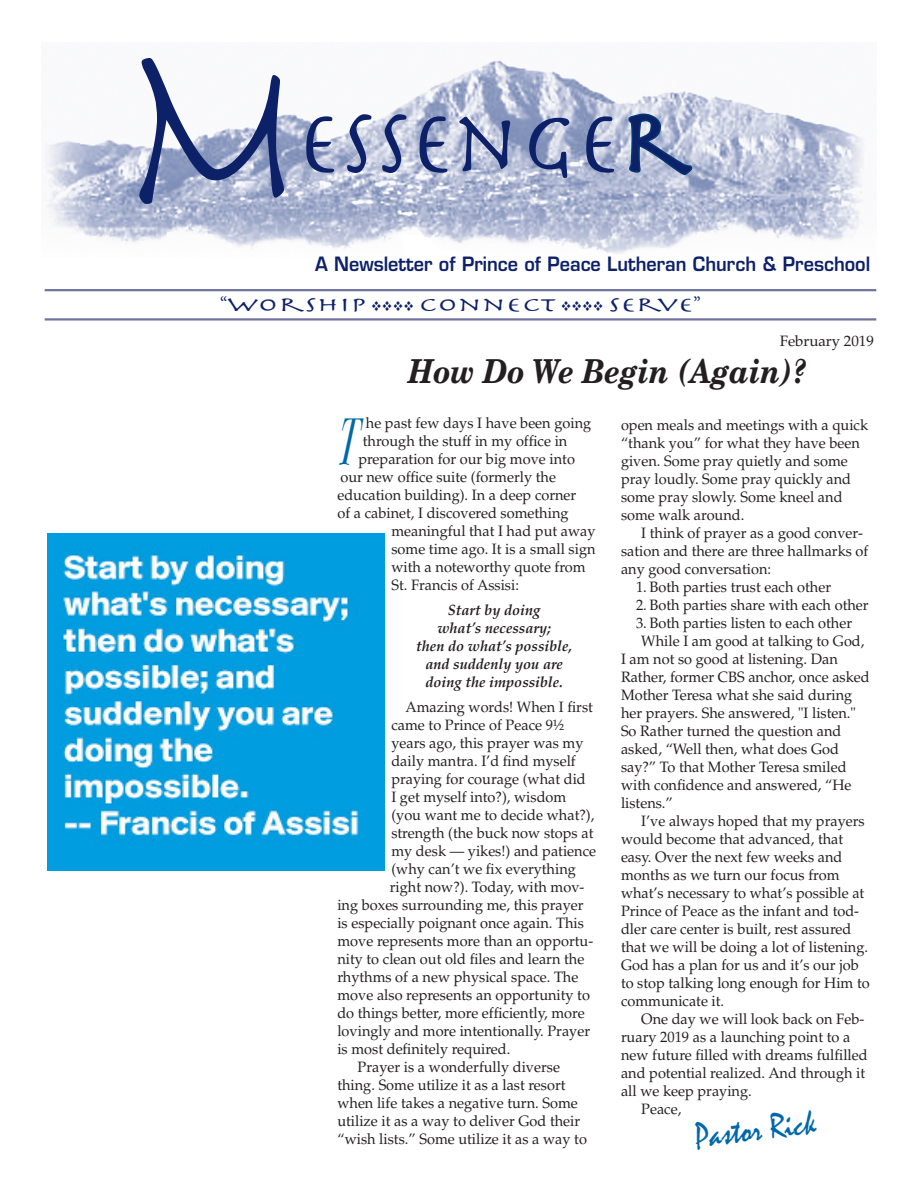
<style>
.page{position:relative;width:918px;height:1188px;background:#fff}
.page>*{position:absolute;margin:0;border:0;box-sizing:border-box;transform-origin:0 0}
.t1{font:243px "Herculanum";color:#0d2169;scale:.59 1}
.t2{font:90px "Herculanum";color:#0d2169}
.Body_text{font:italic 64.8px "Bodoni Svty Two ITCTT";color:#0068a9;scale:.56 1}
.Announcement{font:36px "Mistral";color:#0068a9;scale:.9 1}
.Headline{font:italic 700 33px "New Century Schlbk";color:#231f20;scale:.89 1}
.Body_text-2{font:20.7px "Herculanum";color:#0d2169;scale:1.57 1}
.Body_text-3{font:600 19.2px "Eurostile";color:#0d2169;scale:.93 1}
.Body_text-4{font:15px/18px "Palatino";color:#231f20}
.Body_text-5{font:italic 700 15px/18px "Palatino";color:#231f20;text-align:center}
.s1{font-family:"Minion Pro"}
</style>
<div class="page">
<hr style="left:45px;top:289px;width:831px;height:2px;background:#7072a3">
<hr style="left:45px;top:318px;width:831px;height:3px;background:#7072a3">
<img style="left:45px;top:60px;width:819px;height:194px">
<svg style="left:627px;top:112px;width:68px;height:65px;background:#96a7c5"></svg>
<img style="left:47px;top:533px;width:338px;height:338px">
<p class="t1" style="left:129px;top:-29px;width:286px">M</p>
<p class="t2" style="left:297px;top:86px;width:396px">ESSENGER</p>
<p class="Body_text-3" style="left:315px;top:252px;width:598px">A Newsletter of Prince of Peace Lutheran Church &amp; Preschool</p>
<p class="Body_text-2" style="left:220px;top:291px;width:308px"><span class="s1">“</span>WORSHIP ❖❖❖❖ CONNECT ❖❖❖❖ SERVE<span class="s1">”</span></p>
<p class="Body_text-4" style="left:780px;top:332px;width:96px">February 2019</p>
<p class="Headline" style="left:408px;top:351px;width:450px">How Do We Begin (Again)?</p>
<p class="Body_text" style="left:338px;top:386px;width:38px">T</p>
<p class="Body_text-4" style="left:366px;top:414px;width:227px">he past few days I have been going</p>
<p class="Body_text-4" style="left:363px;top:432px;width:206px">through the stuff in my office in</p>
<p class="Body_text-4" style="left:358px;top:450px;width:218px">preparation for our big move into</p>
<p class="Body_text-4" style="left:340px;top:468px;width:217px">our new office suite (formerly the</p>
<p class="Body_text-4" style="left:337px;top:486px;width:240px">education building). In a deep corner</p>
<p class="Body_text-4" style="left:337px;top:504px;width:233px">of a cabinet, I discovered something</p>
<p class="Body_text-4" style="left:391px;top:522px;width:206px">meaningful that I had put away</p>
<p class="Body_text-4" style="left:391px;top:540px;width:206px">some time ago. It is a small sign</p>
<p class="Body_text-4" style="left:391px;top:558px;width:196px">with a noteworthy quote from</p>
<p class="Body_text-4" style="left:391px;top:576px;width:129px">St. Francis of Assisi:</p>
<p class="Body_text-5" style="left:437px;top:601px;width:115px">Start by doing what’s necessary;</p>
<p class="Body_text-5" style="left:416px;top:637px;width:158px">then do what’s possible, and suddenly you are doing the impossible.</p>
<p class="Body_text-4" style="left:405px;top:698px;width:189px">Amazing words! When I first</p>
<p class="Body_text-4" style="left:391px;top:716px;width:174px">came to Prince of Peace 9½</p>
<p class="Body_text-4" style="left:391px;top:734px;width:194px">years ago, this prayer was my</p>
<p class="Body_text-4" style="left:391px;top:752px;width:186px">daily mantra. I’d find myself</p>
<p class="Body_text-4" style="left:391px;top:770px;width:196px">praying for courage (what did</p>
<p class="Body_text-4" style="left:391px;top:788px;width:176px">I get myself into?), wisdom</p>
<p class="Body_text-4" style="left:391px;top:806px;width:204px">(you want me to decide what?),</p>
<p class="Body_text-4" style="left:391px;top:824px;width:204px">strength (the buck now stops at</p>
<p class="Body_text-4" style="left:391px;top:842px;width:206px">my desk — yikes!) and patience</p>
<p class="Body_text-4" style="left:391px;top:860px;width:186px">(why can’t we fix everything</p>
<p class="Body_text-4" style="left:390px;top:878px;width:196px">right now?). Today, with mov-</p>
<p class="Body_text-4" style="left:337px;top:896px;width:248px">ing boxes surrounding me, this prayer</p>
<p class="Body_text-4" style="left:337px;top:914px;width:248px">is especially poignant once again. This</p>
<p class="Body_text-4" style="left:337px;top:932px;width:257px">move represents more than an opportu-</p>
<p class="Body_text-4" style="left:337px;top:950px;width:248px">nity to clean out old files and learn the</p>
<p class="Body_text-4" style="left:337px;top:968px;width:243px">rhythms of a new physical space. The</p>
<p class="Body_text-4" style="left:337px;top:986px;width:254px">move also represents an opportunity to</p>
<p class="Body_text-4" style="left:337px;top:1004px;width:249px">do things better, more efficiently, more</p>
<p class="Body_text-4" style="left:337px;top:1022px;width:254px">lovingly and more intentionally. Prayer</p>
<p class="Body_text-4" style="left:337px;top:1040px;width:175px">is most definitely required.</p>
<p class="Body_text-4" style="left:337px;top:1058px;width:251px;text-indent:20px">Prayer is a wonderfully diverse thing. Some utilize it as a last resort when life takes a negative turn. Some utilize it as a way to deliver God their “wish lists.” Some utilize it as a way to</p>
<p class="Body_text-4" style="left:621px;top:416px;width:249px">open meals and meetings with a quick “thank you” for what they have been given. Some pray quietly and some pray loudly. Some pray quickly and some pray slowly. Some kneel and some walk around.</p>
<p class="Body_text-4" style="left:621px;top:524px;width:249px;text-indent:20px">I think of prayer as a good conver&shy;sation and there are three hallmarks of any good conversation:</p>
<p class="Body_text-4" style="left:636px;top:578px;width:197px">1. Both parties trust each other</p>
<p class="Body_text-4" style="left:636px;top:596px;width:234px">2. Both parties share with each other</p>
<p class="Body_text-4" style="left:636px;top:614px;width:218px">3. Both parties listen to each other</p>
<p class="Body_text-4" style="left:621px;top:632px;width:250px;text-indent:20px">While I am good at talking to God,<br>I am not so good at listening. Dan<br>Rather, former CBS anchor, once asked<br>Mother Teresa what she said during her prayers. She answered, "I listen."<br>So Rather turned the question and asked, “Well then, what does God say?” To that Mother Teresa smiled with confidence and answered, “He listens.”</p>
<p class="Body_text-4" style="left:621px;top:812px;width:250px;text-indent:20px">I’ve always hoped that my prayers would become that advanced, that easy. Over the next few weeks and months as we turn our focus from what’s necessary to what’s possible at Prince of Peace as the infant and tod&shy;dler care center is built, rest assured that we will be doing a lot of listening.<br>God has a plan for us and it’s our job to stop talking long enough for Him to communicate it.</p>
<p class="Body_text-4" style="left:621px;top:1010px;width:248px;text-indent:20px">One day we will look back on Feb&shy;ruary 2019 as a launching point to a new future filled with dreams fulfilled and potential realized. And through it all we keep praying.</p>
<p class="Body_text-4" style="left:641px;top:1100px;width:42px">Peace,</p>
<p class="Announcement" style="left:693px;top:1116px;width:137px;rotate:-7deg">Pastor Rick</p>
</div>
